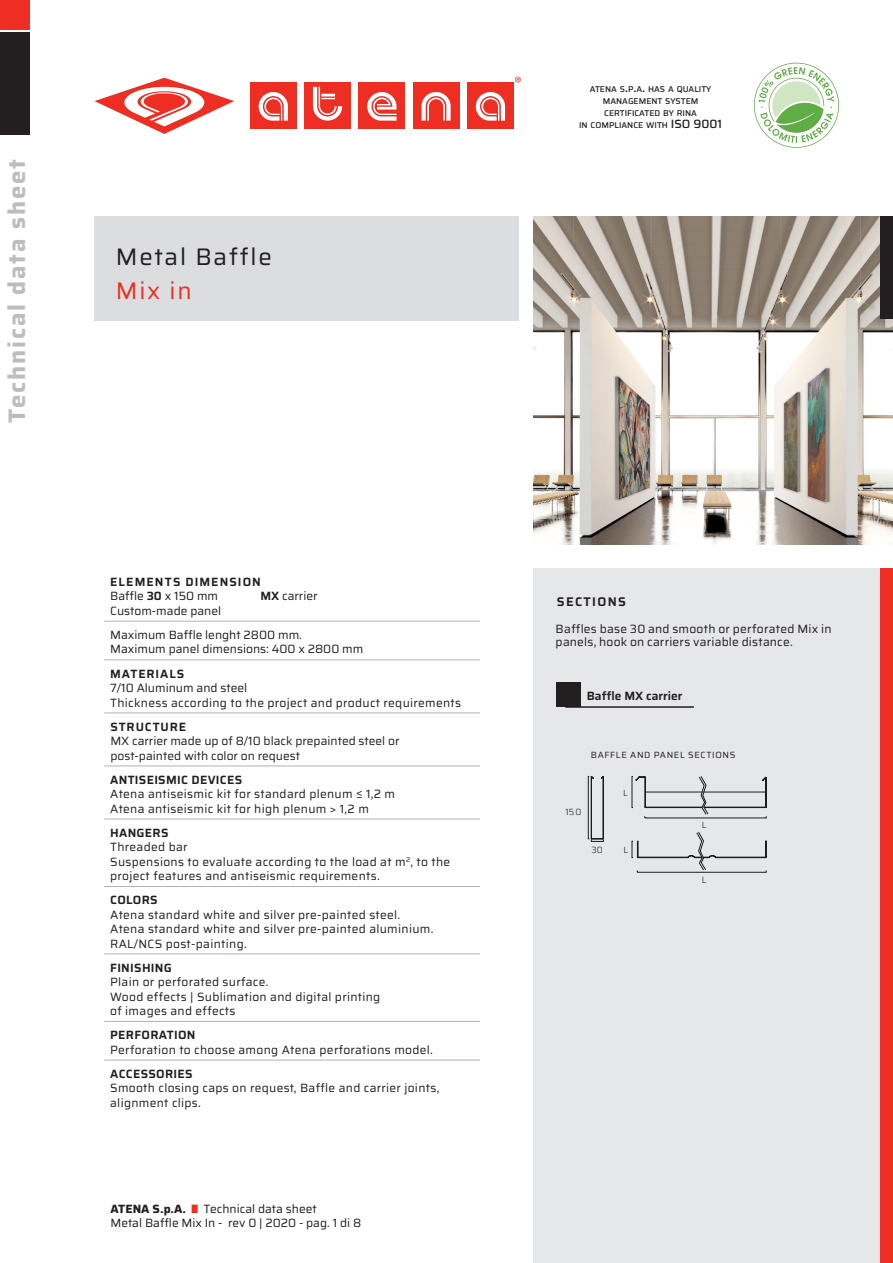
<style>
.page{position:relative;width:893px;height:1263px;background:#fff}
.page>*{position:absolute;margin:0;border:0;box-sizing:border-box;transform-origin:0 0}
.t1{font:700 24px "Saira";letter-spacing:.075em;color:#bcbdc0}
.t2{font:24px "Saira";letter-spacing:.075em;color:#231f20}
.t3{font:24px "Saira";color:#ee2e22}
.t4{font:600 12.6px "Saira";letter-spacing:.105em;color:#231f20}
.t5{font:12px/14.4px "Saira";letter-spacing:.025em;color:#231f20}
.t6{font:12px "Saira";color:#231f20}
.t7{font:600 12px "Saira";letter-spacing:.025em;color:#231f20}
.t8{font:600 12px "Saira";letter-spacing:.075em;color:#231f20}
.t9{font:600 12px "Saira";letter-spacing:.09em;color:#231f20}
.t10{font:600 12px "Saira";color:#231f20}
.t11{font:9px "Saira";letter-spacing:.07em;color:#231f20}
.t12{font:300 9px "Saira";color:#1c1c1c}
.t13{font:500 8.4px "Saira";color:#231f20}
.s1{font-weight:600}
.s2{font-weight:700}
.s3{color:#ee2e22}
.s4{font-size:12px}
</style>
<div class="page">
<img style="left:534px;top:217px;width:359px;height:327px">
<div style="left:94px;top:217px;width:425px;height:104px;background:#dcdddf"></div>
<div style="left:0;top:33px;width:30px;height:102px;background:#231f20"></div>
<svg style="left:95px;top:78px;width:139px;height:56px"></svg>
<div style="left:413px;top:82px;width:46px;height:47px;background:#ee2e22"></div>
<div style="left:359px;top:82px;width:46px;height:47px;background:#ee2e22"></div>
<div style="left:467px;top:82px;width:47px;height:47px;background:#ee2e22"></div>
<div style="left:304px;top:82px;width:47px;height:47px;background:#ee2e22"></div>
<div style="left:250px;top:82px;width:47px;height:47px;background:#ee2e22"></div>
<svg style="left:259px;top:87px;width:246px;height:34px"></svg>
<svg style="left:515px;top:77px;width:6px;height:5px"></svg>
<div style="left:0;top:0;width:30px;height:30px;background:#ee2e22"></div>
<div style="left:881px;top:217px;width:12px;height:102px;background:#231f20"></div>
<div style="left:534px;top:568px;width:359px;height:695px;background:#e6e7e9"></div>
<div style="left:881px;top:568px;width:12px;height:695px;background:#ee2e22"></div>
<div style="left:588px;top:776px;width:1px;height:63px;border:1px solid #1c1c1c"></div>
<svg style="left:591px;top:776px;width:13px;height:66px"></svg>
<svg style="left:632px;top:776px;width:134px;height:96px"></svg>
<svg style="left:754px;top:63px;width:85px;height:85px"></svg>
<div style="left:556px;top:682px;width:24px;height:25px;background:#231f20"></div>
<hr style="left:565px;top:707px;width:129px;height:1px;background:#231f20">
<hr style="left:104px;top:713px;width:376px;height:1px;background:#b2b3b7">
<hr style="left:104px;top:766px;width:376px;height:1px;background:#b2b3b7">
<hr style="left:104px;top:819px;width:376px;height:1px;background:#b2b3b7">
<hr style="left:104px;top:886px;width:376px;height:1px;background:#b2b3b7">
<hr style="left:104px;top:954px;width:376px;height:1px;background:#b2b3b7">
<hr style="left:104px;top:621px;width:376px;height:1px;background:#b2b3b7">
<hr style="left:104px;top:660px;width:376px;height:1px;background:#b2b3b7">
<hr style="left:104px;top:1021px;width:376px;height:1px;background:#b2b3b7">
<hr style="left:104px;top:1060px;width:376px;height:1px;background:#b2b3b7">
<p class="t1" style="left:-2px;top:423px;width:265px;rotate:-90deg">Technical data sheet</p>
<p class="t2" style="left:116px;top:238px;width:158px">Metal Baffle</p>
<p class="t3" style="left:116px;top:273px;width:78px">Mix in</p>
<p class="t9" style="left:110px;top:573px;width:152px">ELEMENTS DIMENSION</p>
<p class="t6" style="left:110px;top:587px;width:110px">Baffle <span class="s1">30</span> x 150 mm</p>
<p class="t6" style="left:260px;top:587px;width:59px"><span class="s1">MX</span> carrier</p>
<p class="t6" style="left:110px;top:602px;width:113px">Custom-made panel</p>
<p class="t6" style="left:110px;top:626px;width:193px">Maximum Baffle lenght 2800 mm.</p>
<p class="t6" style="left:110px;top:640px;width:255px">Maximum panel dimensions: 400 x 2800 mm</p>
<p class="t8" style="left:110px;top:664px;width:76px">MATERIALS</p>
<p class="t6" style="left:110px;top:679px;width:138px">7/10 Aluminum and steel</p>
<p class="t5" style="left:110px;top:695px;width:352px">Thickness according to the project and product requirements</p>
<p class="t8" style="left:110px;top:717px;width:77px">STRUCTURE</p>
<p class="t6" style="left:110px;top:732px;width:291px">MX carrier made up of 8/10 black prepainted steel or</p>
<p class="t6" style="left:110px;top:746px;width:191px">post-painted with color on request</p>
<p class="t7" style="left:110px;top:770px;width:134px">ANTISEISMIC DEVICES</p>
<p class="t5" style="left:110px;top:787px;width:286px">Atena antiseismic kit for standard plenum ≤ 1,2 m</p>
<p class="t5" style="left:110px;top:801px;width:260px">Atena antiseismic kit for high plenum &gt; 1,2 m</p>
<p class="t7" style="left:110px;top:823px;width:60px">HANGERS</p>
<p class="t5" style="left:110px;top:840px;width:79px">Threaded bar</p>
<p class="t5" style="left:110px;top:854px;width:342px">Suspensions to evaluate according to the load at m<sup>2</sup>, to the project features and antiseismic requirements.</p>
<p class="t7" style="left:110px;top:891px;width:49px">COLORS</p>
<p class="t5" style="left:110px;top:907px;width:291px">Atena standard white and silver pre-painted steel.</p>
<p class="t5" style="left:110px;top:921px;width:325px">Atena standard white and silver pre-painted aluminium.</p>
<p class="t5" style="left:110px;top:936px;width:138px">RAL/NCS post-painting.</p>
<p class="t7" style="left:110px;top:958px;width:63px">FINISHING</p>
<p class="t5" style="left:110px;top:975px;width:160px">Plain or perforated surface.</p>
<p class="t5" style="left:110px;top:989px;width:272px">Wood effects | Sublimation and digital printing</p>
<p class="t5" style="left:110px;top:1003px;width:127px">of images and effects</p>
<p class="t7" style="left:110px;top:1026px;width:87px">PERFORATION</p>
<p class="t5" style="left:110px;top:1042px;width:324px">Perforation to choose among Atena perforations model.</p>
<p class="t7" style="left:110px;top:1064px;width:84px">ACCESSORIES</p>
<p class="t5" style="left:110px;top:1081px;width:331px">Smooth closing caps on request, Baffle and carrier joints, alignment clips.</p>
<p class="t6" style="left:111px;top:1199px;width:208px"><span class="s2">ATENA S.p.A.</span> <span class="s3">|</span> Technical data sheet</p>
<p class="t6" style="left:111px;top:1214px;width:252px">Metal Baffle Mix In - rev 0 | 2020 - pag. 1 di 8</p>
<p class="t13" style="left:590px;top:83px;width:123px">ATENA S<span class="s4">.</span>P<span class="s4">.</span>A<span class="s4">.</span> HAS A QUALITY</p>
<p class="t13" style="left:603px;top:95px;width:97px">MANAGEMENT SYSTEM</p>
<p class="t13" style="left:604px;top:107px;width:94px">CERTIFICATED BY RINA</p>
<p class="t13" style="left:579px;top:119px;width:144px">IN COMPLIANCE WITH <span class="s4">ISO</span> <span class="s4">9001</span></p>
<p class="t4" style="left:557px;top:591px;width:71px">SECTIONS</p>
<p class="t5" style="left:556px;top:622px;width:277px;line-height:13.5px">Baffles base 30 and smooth or perforated Mix in panels, hook on carriers variable distance.</p>
<p class="t10" style="left:587px;top:686px;width:97px">Baffle MX carrier</p>
<p class="t11" style="left:591px;top:748px;width:146px">BAFFLE AND PANEL SECTIONS</p>
<p class="t12" style="left:565px;top:805px;width:18px">150</p>
<p class="t12" style="left:591px;top:843px;width:13px">30</p>
<p class="t12" style="left:623px;top:786px;width:6px">L</p>
<p class="t12" style="left:623px;top:843px;width:6px">L</p>
<p class="t12" style="left:702px;top:818px;width:6px">L</p>
<p class="t12" style="left:702px;top:873px;width:6px">L</p>
</div>
